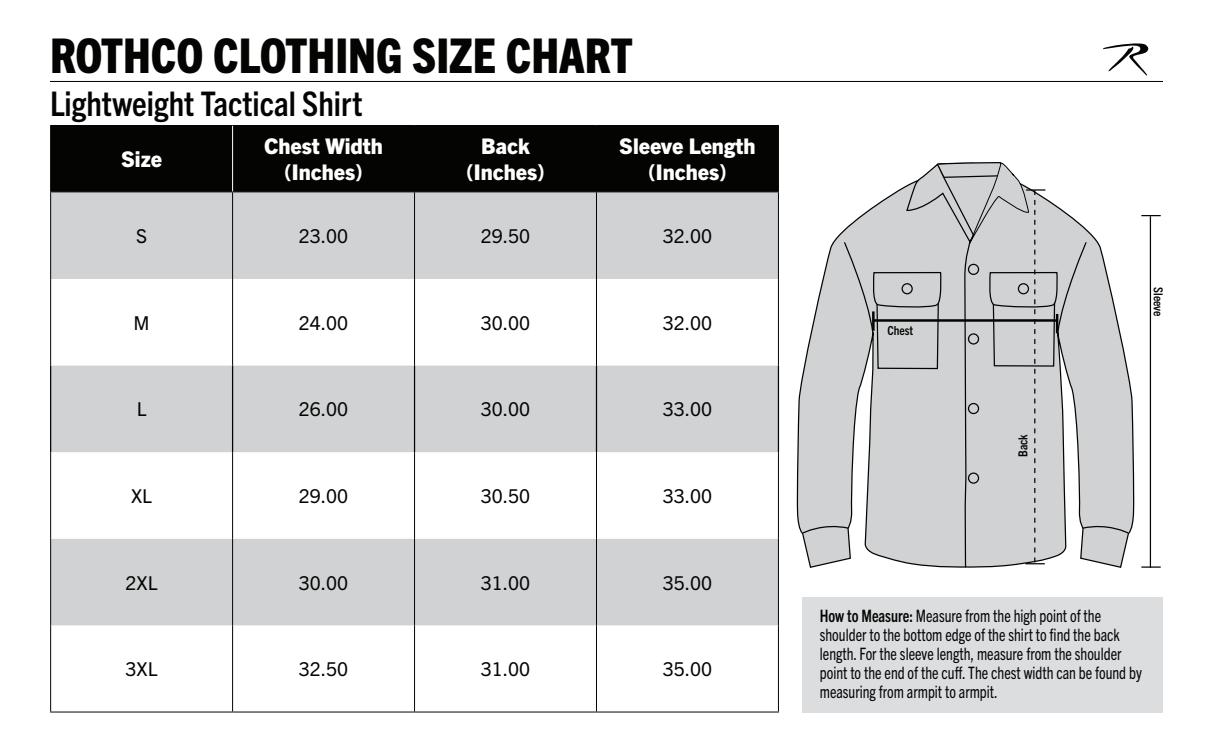
<style>
.page{position:relative;width:1213px;height:750px;background:#fff}
.page>*{position:absolute;margin:0;border:0;box-sizing:border-box;transform-origin:0 0}
.t1{font:800 condensed 48px "Trade Gothic Next LT Pro";color:#040503}
.t2{font:700 condensed 34px "Trade Gothic Next LT Pro";color:#040503}
.t3{font:800 21.62px/26px "Trade Gothic Next LT Pro";color:#fff;text-align:center}
.t4{font:19.12px "Trade Gothic Next LT Pro";color:#040503}
.t5{font:condensed 17.12px/18.9px "Trade Gothic Next LT Pro";color:#040503;scale:.9 1}
.t6{font:700 condensed 12.5px "Trade Gothic Next LT Pro";color:#040503}
.s1{font-weight:700}
</style>
<div class="page">
<div style="left:51px;top:126px;width:727px;height:65px;background:#040503"></div>
<div style="left:51px;top:192px;width:727px;height:87px;background:#d1d2d4"></div>
<svg style="left:51px;top:366px;width:727px;height:259px;fill:#d1d2d4"></svg>
<hr style="left:50px;top:366px;width:1px;height:86px;background:#040503">
<hr style="left:232px;top:366px;width:1px;height:86px;background:#040503">
<hr style="left:414px;top:366px;width:1px;height:86px;background:#040503">
<hr style="left:596px;top:366px;width:1px;height:86px;background:#040503">
<hr style="left:778px;top:366px;width:1px;height:86px;background:#040503">
<hr style="left:50px;top:279px;width:1px;height:87px;background:#040503">
<hr style="left:232px;top:279px;width:1px;height:87px;background:#040503">
<hr style="left:414px;top:279px;width:1px;height:87px;background:#040503">
<hr style="left:596px;top:279px;width:1px;height:87px;background:#040503">
<hr style="left:778px;top:279px;width:1px;height:87px;background:#040503">
<hr style="left:50px;top:192px;width:1px;height:87px;background:#040503">
<hr style="left:232px;top:192px;width:1px;height:87px;background:#040503">
<hr style="left:414px;top:192px;width:1px;height:87px;background:#040503">
<hr style="left:596px;top:192px;width:1px;height:87px;background:#040503">
<hr style="left:778px;top:192px;width:1px;height:87px;background:#040503">
<hr style="left:50px;top:125px;width:182px;height:1px;background:#040503">
<hr style="left:50px;top:126px;width:1px;height:65px;background:#040503">
<hr style="left:50px;top:191px;width:183px;height:1px;background:#040503">
<hr style="left:50px;top:452px;width:1px;height:87px;background:#040503">
<hr style="left:232px;top:452px;width:1px;height:87px;background:#040503">
<hr style="left:414px;top:452px;width:1px;height:87px;background:#040503">
<hr style="left:596px;top:452px;width:1px;height:87px;background:#040503">
<hr style="left:778px;top:452px;width:1px;height:87px;background:#040503">
<hr style="left:50px;top:539px;width:1px;height:86px;background:#040503">
<hr style="left:232px;top:539px;width:1px;height:86px;background:#040503">
<hr style="left:414px;top:539px;width:1px;height:86px;background:#040503">
<hr style="left:596px;top:539px;width:1px;height:86px;background:#040503">
<hr style="left:778px;top:539px;width:1px;height:86px;background:#040503">
<hr style="left:50px;top:625px;width:1px;height:87px;background:#040503">
<hr style="left:232px;top:625px;width:1px;height:87px;background:#040503">
<hr style="left:414px;top:625px;width:1px;height:87px;background:#040503">
<hr style="left:596px;top:625px;width:1px;height:87px;background:#040503">
<hr style="left:778px;top:625px;width:1px;height:87px;background:#040503">
<hr style="left:50px;top:712px;width:182px;height:1px;background:#040503">
<hr style="left:232px;top:712px;width:182px;height:1px;background:#040503">
<hr style="left:414px;top:712px;width:182px;height:1px;background:#040503">
<hr style="left:596px;top:712px;width:183px;height:1px;background:#040503">
<hr style="left:232px;top:125px;width:182px;height:1px;background:#040503">
<hr style="left:414px;top:125px;width:182px;height:1px;background:#040503">
<hr style="left:596px;top:125px;width:183px;height:1px;background:#040503">
<hr style="left:596px;top:126px;width:1px;height:65px;background:#040503">
<hr style="left:778px;top:126px;width:1px;height:65px;background:#040503">
<hr style="left:233px;top:191px;width:181px;height:1px;background:#040503">
<hr style="left:414px;top:191px;width:182px;height:1px;background:#040503">
<hr style="left:596px;top:191px;width:183px;height:1px;background:#040503">
<hr style="left:232px;top:126px;width:1px;height:65px;background:#fff">
<div style="left:802px;top:597px;width:360px;height:115px;background:#dcdddf"></div>
<hr style="left:50px;top:81px;width:1112px;height:1px;background:#040503">
<svg style="left:1103px;top:43px;width:46px;height:33px"></svg>
<svg style="left:797px;top:382px;width:4px;height:151px"></svg>
<svg style="left:1129px;top:376px;width:5px;height:158px"></svg>
<svg style="left:1141px;top:215px;width:19px;height:1px"></svg>
<svg style="left:1141px;top:566px;width:19px;height:2px"></svg>
<hr style="left:1149px;top:216px;width:2px;height:352px;background:#040503">
<svg style="left:801px;top:162px;width:328px;height:406px"></svg>
<div style="left:902px;top:284px;width:10px;height:10px;background:#d1d2d4;border-radius:50%"></div>
<div style="left:901px;top:283px;width:11px;height:11px;border:1px solid #040503;border-radius:50%"></div>
<svg style="left:1018px;top:284px;width:10px;height:10px"></svg>
<div style="left:1017px;top:283px;width:12px;height:11px;border:1px solid #040503;border-radius:50%"></div>
<svg style="left:968px;top:473px;width:10px;height:10px"></svg>
<div style="left:968px;top:472px;width:11px;height:12px;border:1px solid #040503;border-radius:50%"></div>
<div style="left:968px;top:404px;width:10px;height:10px;background:#d1d2d4;border-radius:50%"></div>
<div style="left:968px;top:403px;width:11px;height:11px;border:1px solid #040503;border-radius:50%"></div>
<svg style="left:968px;top:334px;width:10px;height:10px"></svg>
<div style="left:968px;top:333px;width:11px;height:12px;border:1px solid #040503;border-radius:50%"></div>
<div style="left:968px;top:264px;width:10px;height:10px;background:#d1d2d4;border-radius:50%"></div>
<div style="left:968px;top:264px;width:11px;height:11px;border:1px solid #040503;border-radius:50%"></div>
<hr style="left:874px;top:319px;width:182px;height:3px;background:#040503">
<hr style="left:872px;top:311px;width:2px;height:20px;background:#040503">
<hr style="left:1055px;top:314px;width:3px;height:19px;background:#040503">
<p class="t1" style="left:50px;top:22px;width:584px">ROTHCO CLOTHING SIZE CHART</p>
<p class="t2" style="left:50px;top:80px;width:314px">Lightweight Tactical Shirt</p>
<p class="t3" style="left:121px;top:145px;width:42px">Size</p>
<p class="t3" style="left:264px;top:132px;width:120px">Chest Width (Inches)</p>
<p class="t3" style="left:481px;top:132px;width:50px">Back</p>
<p class="t3" style="left:466px;top:158px;width:80px">(Inches)</p>
<p class="t3" style="left:619px;top:132px;width:138px">Sleeve Length</p>
<p class="t3" style="left:648px;top:158px;width:80px">(Inches)</p>
<p class="t4" style="left:136px;top:223px;width:12px">S</p>
<p class="t4" style="left:299px;top:223px;width:51px">23.00</p>
<p class="t4" style="left:481px;top:223px;width:51px">29.50</p>
<p class="t4" style="left:663px;top:223px;width:51px">32.00</p>
<p class="t4" style="left:134px;top:309px;width:18px">M</p>
<p class="t4" style="left:299px;top:309px;width:51px">24.00</p>
<p class="t4" style="left:481px;top:309px;width:51px">30.00</p>
<p class="t4" style="left:663px;top:309px;width:51px">32.00</p>
<p class="t4" style="left:137px;top:396px;width:11px">L</p>
<p class="t4" style="left:299px;top:396px;width:51px">26.00</p>
<p class="t4" style="left:481px;top:396px;width:51px">30.00</p>
<p class="t4" style="left:663px;top:396px;width:51px">33.00</p>
<p class="t4" style="left:131px;top:483px;width:22px">XL</p>
<p class="t4" style="left:299px;top:483px;width:51px">29.00</p>
<p class="t4" style="left:481px;top:483px;width:51px">30.50</p>
<p class="t4" style="left:663px;top:483px;width:51px">33.00</p>
<p class="t4" style="left:126px;top:569px;width:33px">2XL</p>
<p class="t4" style="left:299px;top:569px;width:51px">30.00</p>
<p class="t4" style="left:481px;top:569px;width:51px">31.00</p>
<p class="t4" style="left:663px;top:569px;width:51px">35.00</p>
<p class="t4" style="left:126px;top:656px;width:33px">3XL</p>
<p class="t4" style="left:299px;top:656px;width:51px">32.50</p>
<p class="t4" style="left:481px;top:656px;width:51px">31.00</p>
<p class="t4" style="left:663px;top:656px;width:51px">35.00</p>
<p class="t6" style="left:887px;top:322px;width:27px">Chest</p>
<p class="t6" style="left:1014px;top:457px;width:24px;rotate:-90deg">Back</p>
<p class="t6" style="left:1167px;top:287px;width:31px;rotate:90deg">Sleeve</p>
<p class="t5" style="left:820px;top:605px;width:359px"><span class="s1">How to Measure:</span> Measure from the high point of the shoulder to the bottom edge of the shirt to find the back length. For the sleeve length, measure from the shoulder point to the end of the cuff. The chest width can be found by measuring from armpit to armpit.</p>
</div>
